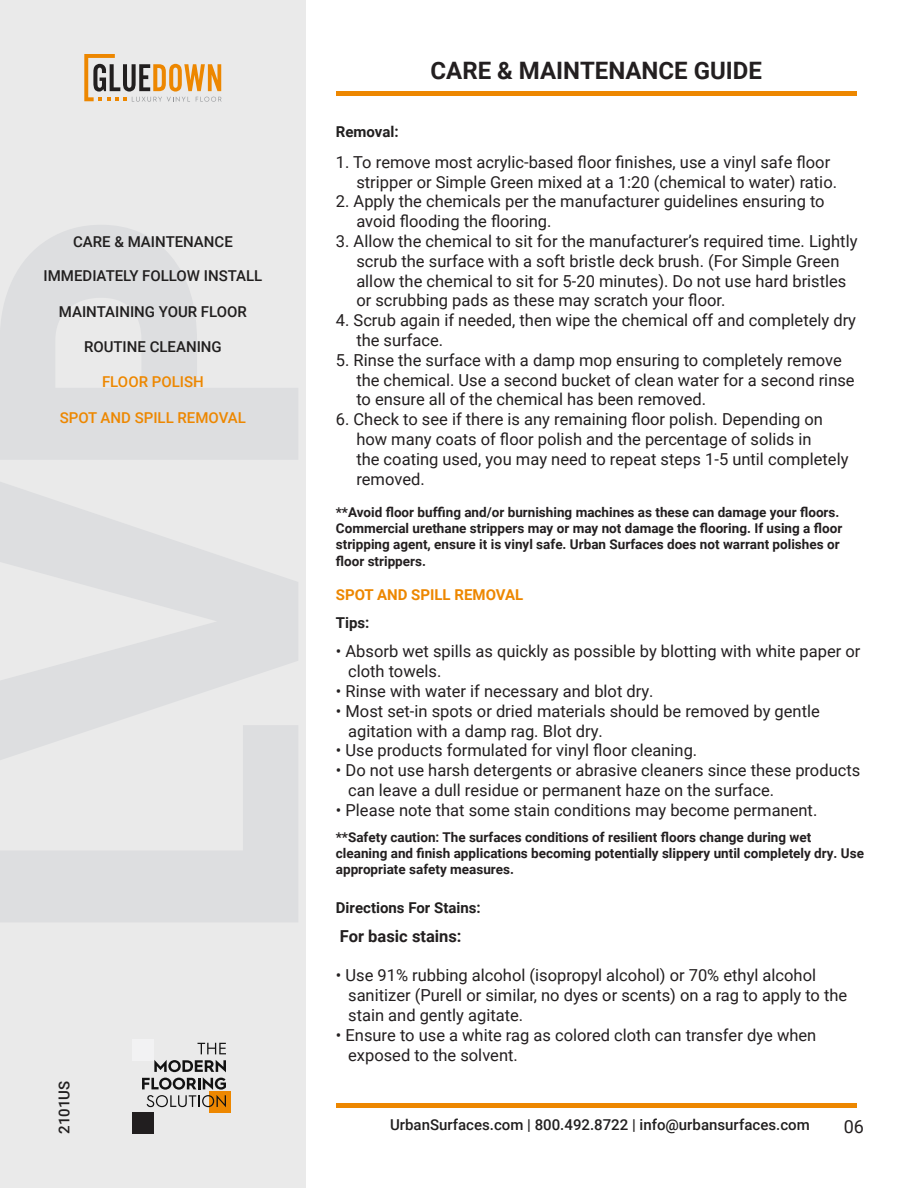
<style>
.page{position:relative;width:918px;height:1188px;background:#fff}
.page>*{position:absolute;margin:0;border:0;box-sizing:border-box;transform-origin:0 0}
.t1{font:700 24px "Roboto";color:#231f20}
.t2{font:18px "Roboto";color:#231f20}
.t3{font:16.5px/19.8px "Roboto";color:#231f20}
.t4{font:700 16.5px "Roboto";color:#231f20}
.t5{font:500 15px "Roboto";color:#211f1f}
.t6{font:700 15px "Roboto";color:#211f1f}
.t7{font:500 15px "Roboto";color:#ed8700}
.t8{font:700 15px "Roboto";color:#ed8700}
.t9{font:700 13.5px/16.2px "Roboto";color:#231f20}
</style>
<div class="page">
<hr style="left:336px;top:92px;width:521px;height:4px;background:#ed8700">
<hr style="left:336px;top:1103px;width:521px;height:4px;background:#ed8700">
<div style="left:0;top:0;width:306px;height:1188px;background:#eaeaea"></div>
<div style="left:132px;top:1039px;width:22px;height:22px;background:#f2f2f3"></div>
<div style="left:132px;top:1113px;width:22px;height:21px;background:#211e1f"></div>
<div style="left:210px;top:1091px;width:21px;height:22px;background:#ed8700"></div>
<svg style="left:198px;top:1043px;width:28px;height:11px"></svg>
<svg style="left:142px;top:1060px;width:84px;height:47px"></svg>
<svg style="left:84px;top:54px;width:138px;height:48px"></svg>
<p class="t5" style="left:73px;top:231px;width:161px">CARE &amp; MAINTENANCE</p>
<p class="t5" style="left:44px;top:266px;width:220px">IMMEDIATELY FOLLOW INSTALL</p>
<p class="t5" style="left:59px;top:301px;width:190px">MAINTAINING YOUR FLOOR</p>
<p class="t5" style="left:84px;top:336px;width:139px">ROUTINE CLEANING</p>
<p class="t7" style="left:102px;top:372px;width:103px">FLOOR POLISH</p>
<p class="t7" style="left:60px;top:407px;width:188px">SPOT AND SPILL REMOVAL</p>
<p class="t5" style="left:54px;top:1134px;width:54px;rotate:-90deg">2101US</p>
<p class="t6" style="left:336px;top:121px;width:64px">Removal:</p>
<p class="t1" style="left:431px;top:54px;width:333px">CARE &amp; MAINTENANCE GUIDE</p>
<p class="t3" style="left:356px;top:151px;width:482px;text-indent:-20px">1. To remove most acrylic-based floor finishes, use a vinyl safe floor stripper or Simple Green mixed at a 1:20 (chemical to water) ratio.</p>
<p class="t3" style="left:356px;top:191px;width:470px;text-indent:-20px">2. Apply the chemicals per the manufacturer guidelines ensuring to avoid flooding the flooring.</p>
<p class="t3" style="left:356px;top:231px;width:503px;text-indent:-20px">3. Allow the chemical to sit for the manufacturer’s required time. Lightly scrub the surface with a soft bristle deck brush. (For Simple Green allow the chemical to sit for 5-20 minutes). Do not use hard bristles or scrubbing pads as these may scratch your floor.</p>
<p class="t3" style="left:356px;top:310px;width:501px;text-indent:-20px">4. Scrub again if needed, then wipe the chemical off and completely dry the surface.</p>
<p class="t3" style="left:356px;top:349px;width:500px;text-indent:-20px">5. Rinse the surface with a damp mop ensuring to completely remove the chemical. Use a second bucket of clean water for a second rinse to ensure all of the chemical has been removed.</p>
<p class="t3" style="left:336px;top:409px;width:489px">6. Check to see if there is any remaining floor polish. Depending on</p>
<p class="t3" style="left:356px;top:429px;width:494px">how many coats of floor polish and the percentage of solids in<br>the coating used, you may need to repeat steps 1-5 until completely removed.</p>
<p class="t9" style="left:336px;top:504px;width:508px">**Avoid floor buffing and/or burnishing machines as these can damage your floors.<br>Commercial urethane strippers may or may not damage the flooring. If using a floor stripping agent, ensure it is vinyl safe. Urban Surfaces does not warrant polishes or floor strippers.</p>
<p class="t8" style="left:336px;top:585px;width:189px">SPOT AND SPILL REMOVAL</p>
<p class="t6" style="left:336px;top:612px;width:35px">Tips:</p>
<p class="t3" style="left:348px;top:641px;width:514px;text-indent:-12px">• Absorb wet spills as quickly as possible by blotting with white paper or cloth towels.</p>
<p class="t3" style="left:336px;top:681px;width:319px">• Rinse with water if necessary and blot dry.</p>
<p class="t3" style="left:348px;top:700px;width:473px;text-indent:-12px">• Most set-in spots or dried materials should be removed by gentle agitation with a damp rag. Blot dry.</p>
<p class="t3" style="left:336px;top:740px;width:363px">• Use products formulated for vinyl floor cleaning.</p>
<p class="t3" style="left:348px;top:760px;width:514px;text-indent:-12px">• Do not use harsh detergents or abrasive cleaners since these products can leave a dull residue or permanent haze on the surface.</p>
<p class="t3" style="left:336px;top:799px;width:483px">• Please note that some stain conditions may become permanent.</p>
<p class="t9" style="left:336px;top:828px;width:530px">**Safety caution: The surfaces conditions of resilient floors change during wet cleaning and finish applications becoming potentially slippery until completely dry. Use appropriate safety measures.</p>
<p class="t6" style="left:336px;top:897px;width:146px">Directions For Stains:</p>
<p class="t4" style="left:340px;top:924px;width:123px">For basic stains:</p>
<p class="t3" style="left:348px;top:965px;width:501px;text-indent:-12px">• Use 91% rubbing alcohol (isopropyl alcohol) or 70% ethyl alcohol sanitizer (Purell or similar, no dyes or scents) on a rag to apply to the stain and gently agitate.</p>
<p class="t3" style="left:348px;top:1024px;width:470px;text-indent:-12px">• Ensure to use a white rag as colored cloth can transfer dye when exposed to the solvent.</p>
<p class="t5" style="left:390px;top:1114px;width:421px">UrbanSurfaces.com | 800.492.8722 | info@urbansurfaces.com</p>
<p class="t2" style="left:844px;top:1114px;width:22px">06</p>
</div>
